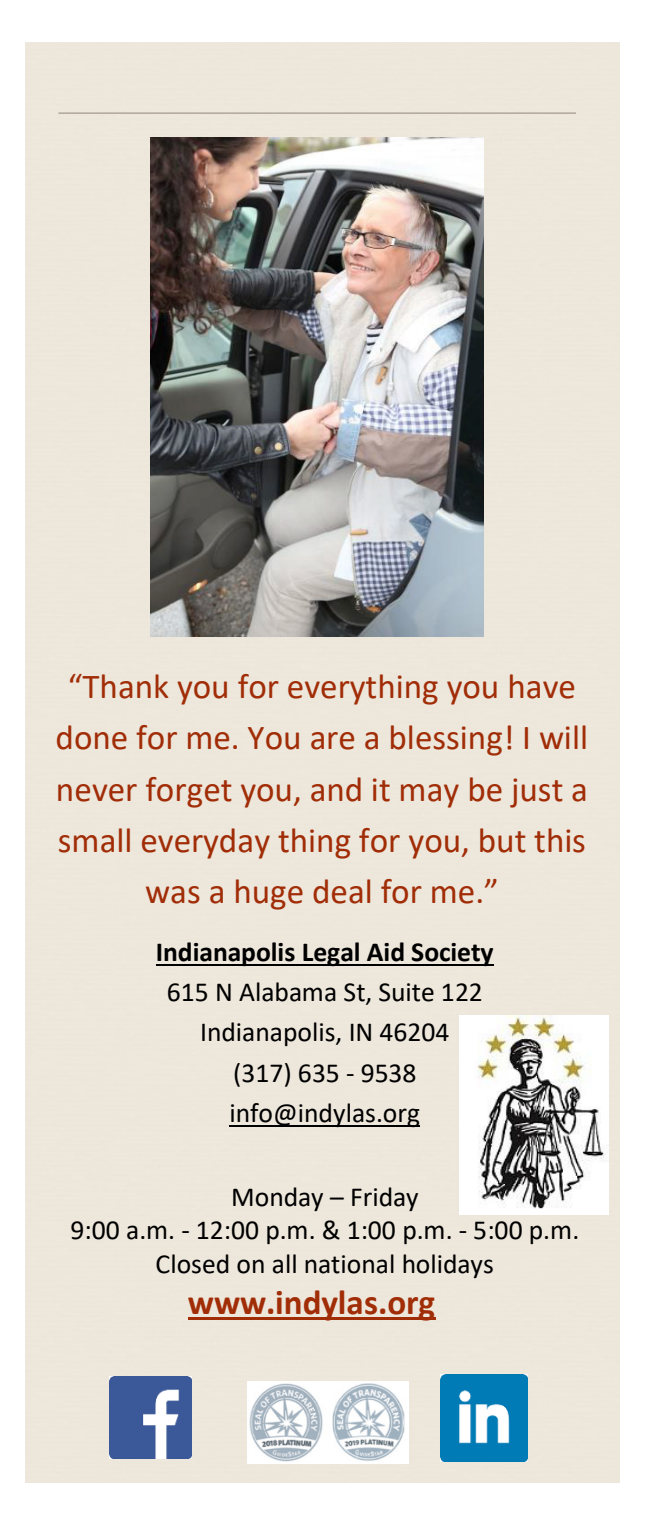
<style>
.page{position:relative;width:653px;height:1530px;background:#fff}
.page>*{position:absolute;margin:0;border:0;box-sizing:border-box;transform-origin:0 0}
.t1{font:35px/51.2px "Calibri";color:#a12d07;text-align:center}
.t2{font:700 35px "Calibri";color:#a12d07}
.t3{font:27.5px/40.2px "Calibri";color:#000;text-align:center}
.s1{font-weight:700}
</style>
<div class="page">
<div style="left:25px;top:42px;width:594px;height:1440px;background:#ece6db"></div>
<hr style="left:156px;top:964px;width:337px;height:1px;background:#000">
<hr style="left:229px;top:1125px;width:191px;height:2px;background:#000">
<hr style="left:188px;top:1318px;width:247px;height:2px;background:#a12d07">
<hr style="left:58px;top:113px;width:518px;height:1px;background:#b5ac9f">
<img style="left:151px;top:137px;width:333px;height:500px">
<img style="left:459px;top:1016px;width:149px;height:199px">
<img style="left:247px;top:1381px;width:162px;height:83px">
<img style="left:110px;top:1377px;width:81px;height:82px">
<img style="left:440px;top:1374px;width:87px;height:88px">
<p class="t1" style="left:55px;top:660px;width:534px">“Thank you for everything you have done for me. You are a blessing! I will never forget you, and it may be just a small everyday thing for you, but this was a huge deal for me.”</p>
<p class="t3" style="left:156px;top:931px;width:339px"><span class="s1">Indianapolis Legal Aid Society<br></span>615 N Alabama St, Suite 122<br>Indianapolis, IN 46204<br>(317) 635 - 9538 info@indylas.org</p>
<p class="t3" style="left:70px;top:1179px;width:510px;line-height:33.5px">Monday – Friday<br>9:00 a.m. - 12:00 p.m. &amp; 1:00 p.m. - 5:00 p.m.<br>Closed on all national holidays</p>
<p class="t2" style="left:188px;top:1277px;width:249px">www.indylas.org</p>
</div>
